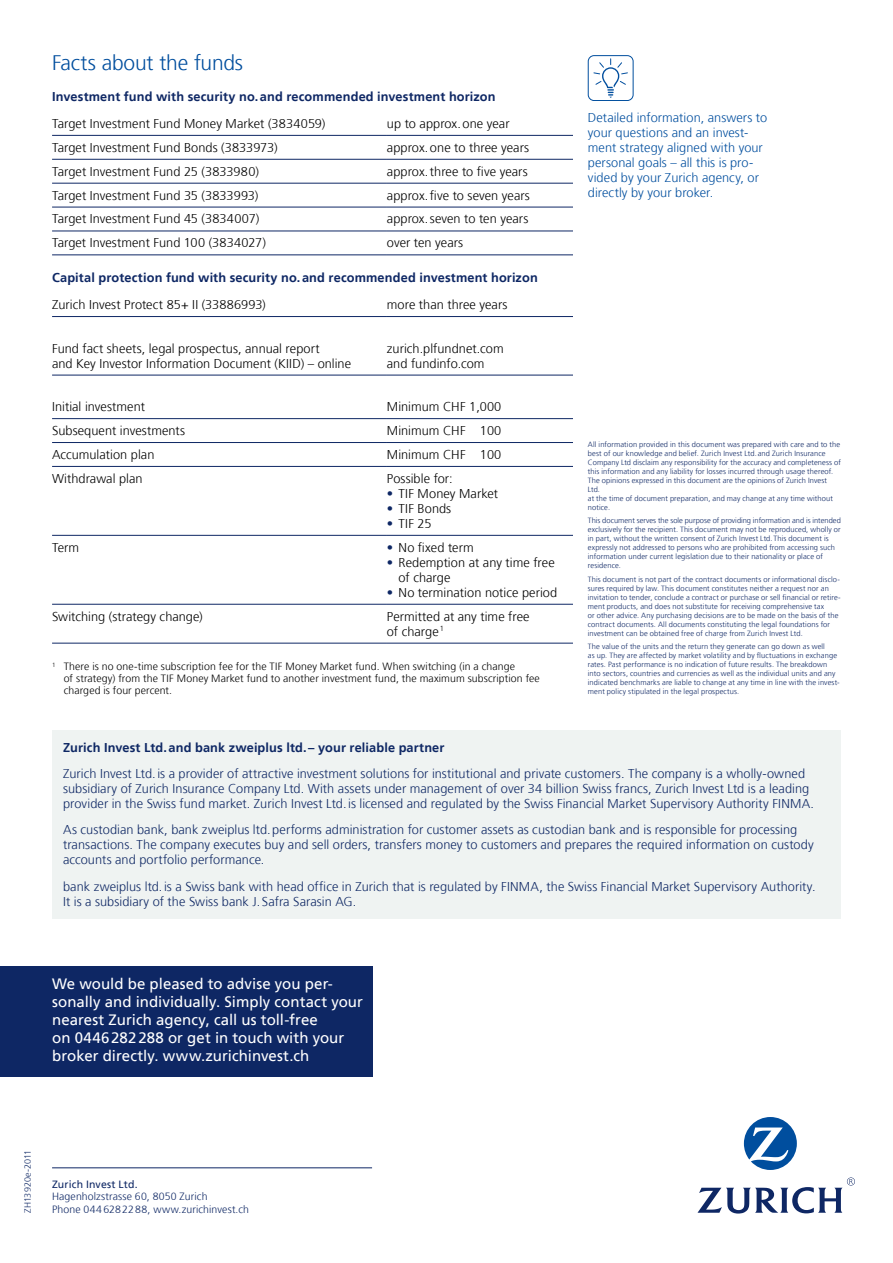
<style>
.page{position:relative;width:893px;height:1263px;background:#fff}
.page>*{position:absolute;margin:0;border:0;box-sizing:border-box;transform-origin:0 0}
.t1{font:300 21px "Frutiger";letter-spacing:-.01em;color:#004e9e}
.t2{font:15px/18px "Frutiger";letter-spacing:.005em;color:#fff}
.t3{font:300 12.75px/15px "Frutiger";letter-spacing:.005em;color:#0e2764}
.t4{font:300 12.75px/15px "Frutiger";letter-spacing:.005em;color:#000}
.t5{font:700 12.75px "Frutiger";letter-spacing:.01em;color:#0e2764}
.t6{font:300 12.75px/15px "Frutiger";letter-spacing:.005em;color:#004e9e}
.t7{font:300 10.5px/12px "Frutiger";letter-spacing:.01em;color:#000}
.t8{font:300 10.5px "Frutiger";letter-spacing:.015em;color:#0e2764}
.t9{font:10.5px "Frutiger";letter-spacing:.015em;color:#0e2764}
.t10{font:300 9px "Frutiger";color:#0e2764}
.t11{font:300 7.5px/9px "Frutiger";letter-spacing:.015em;color:#0e2764}
.s1{color:#0e2764}
</style>
<div class="page">
<hr style="left:52px;top:1167px;width:320px;height:1px;background:#0e2764">
<div style="left:0;top:966px;width:372px;height:111px;background:#0e2764"></div>
<hr style="left:52px;top:135px;width:335px;height:1px;background:#0e2764">
<hr style="left:387px;top:135px;width:186px;height:1px;background:#0e2764">
<hr style="left:52px;top:159px;width:335px;height:1px;background:#0e2764">
<hr style="left:387px;top:159px;width:186px;height:1px;background:#0e2764">
<hr style="left:52px;top:183px;width:335px;height:1px;background:#0e2764">
<hr style="left:387px;top:183px;width:186px;height:1px;background:#0e2764">
<hr style="left:52px;top:207px;width:335px;height:1px;background:#0e2764">
<hr style="left:387px;top:207px;width:186px;height:1px;background:#0e2764">
<hr style="left:52px;top:231px;width:335px;height:1px;background:#0e2764">
<hr style="left:387px;top:231px;width:186px;height:1px;background:#0e2764">
<hr style="left:52px;top:255px;width:335px;height:1px;background:#0e2764">
<hr style="left:387px;top:255px;width:186px;height:1px;background:#0e2764">
<hr style="left:52px;top:316px;width:335px;height:1px;background:#0e2764">
<hr style="left:387px;top:316px;width:186px;height:1px;background:#0e2764">
<hr style="left:52px;top:375px;width:335px;height:1px;background:#0e2764">
<hr style="left:387px;top:375px;width:186px;height:1px;background:#0e2764">
<hr style="left:52px;top:418px;width:335px;height:1px;background:#0e2764">
<hr style="left:387px;top:418px;width:186px;height:1px;background:#0e2764">
<hr style="left:52px;top:442px;width:335px;height:1px;background:#0e2764">
<hr style="left:387px;top:442px;width:186px;height:1px;background:#0e2764">
<hr style="left:52px;top:466px;width:335px;height:1px;background:#0e2764">
<hr style="left:387px;top:466px;width:186px;height:1px;background:#0e2764">
<hr style="left:52px;top:535px;width:335px;height:1px;background:#0e2764">
<hr style="left:387px;top:535px;width:186px;height:1px;background:#0e2764">
<hr style="left:52px;top:604px;width:335px;height:1px;background:#0e2764">
<hr style="left:387px;top:604px;width:186px;height:1px;background:#0e2764">
<hr style="left:52px;top:643px;width:335px;height:1px;background:#0e2764">
<hr style="left:387px;top:643px;width:186px;height:1px;background:#0e2764">
<div style="left:588px;top:55px;width:45px;height:46px;border:1px solid #004e9e;border-radius:6px"></div>
<svg style="left:593px;top:58px;width:35px;height:40px"></svg>
<div style="left:52px;top:730px;width:789px;height:188px;background:#eff3f2"></div>
<svg style="left:744px;top:1117px;width:53px;height:53px"></svg>
<svg style="left:697px;top:1177px;width:158px;height:36px"></svg>
<h1 class="t1" style="left:52px;top:51px;width:192px">Facts about the funds</h1>
<h3 class="t5" style="left:52px;top:89px;width:445px">Investment fund with security no.and recommended investment horizon</h3>
<h3 class="t4" style="left:52px;top:116px;width:275px">Target Investment Fund Money Market (3834059)</h3>
<h3 class="t4" style="left:387px;top:116px;width:124px">up to approx.one year</h3>
<h3 class="t4" style="left:52px;top:140px;width:227px">Target Investment Fund Bonds (3833973)</h3>
<h3 class="t4" style="left:387px;top:140px;width:144px">approx.one to three years</h3>
<h3 class="t4" style="left:52px;top:164px;width:208px">Target Investment Fund 25 (3833980)</h3>
<h3 class="t4" style="left:387px;top:164px;width:142px">approx.three to five years</h3>
<h3 class="t4" style="left:52px;top:188px;width:208px">Target Investment Fund 35 (3833993)</h3>
<h3 class="t4" style="left:387px;top:188px;width:144px">approx.five to seven years</h3>
<h3 class="t4" style="left:52px;top:212px;width:209px">Target Investment Fund 45 (3834007)</h3>
<h3 class="t4" style="left:387px;top:212px;width:143px">approx.seven to ten years</h3>
<h3 class="t4" style="left:52px;top:236px;width:215px">Target Investment Fund 100 (3834027)</h3>
<h3 class="t4" style="left:387px;top:236px;width:78px">over ten years</h3>
<h3 class="t5" style="left:52px;top:270px;width:487px">Capital protection fund with security no.and recommended investment horizon</h3>
<h3 class="t4" style="left:52px;top:297px;width:215px">Zurich Invest Protect 85+ II (33886993)</h3>
<h3 class="t4" style="left:387px;top:297px;width:122px">more than three years</h3>
<h3 class="t4" style="left:52px;top:341px;width:301px">Fund fact sheets, legal prospectus, annual report<br>and Key Investor Information Document (KIID) – online</h3>
<h3 class="t4" style="left:387px;top:341px;width:118px">zurich.plfundnet.com and fundinfo.com</h3>
<h3 class="t4" style="left:52px;top:399px;width:94px">Initial investment</h3>
<h3 class="t4" style="left:387px;top:399px;width:116px">Minimum CHF 1,000</h3>
<h3 class="t4" style="left:52px;top:423px;width:135px">Subsequent investments</h3>
<h3 class="t4" style="left:387px;top:423px;width:116px">Minimum CHF 100</h3>
<h3 class="t4" style="left:52px;top:447px;width:104px">Accumulation plan</h3>
<h3 class="t4" style="left:387px;top:447px;width:116px">Minimum CHF 100</h3>
<h3 class="t4" style="left:52px;top:471px;width:92px">Withdrawal plan</h3>
<h3 class="t4" style="left:387px;top:471px;width:67px">Possible for:</h3>
<h3 class="t4" style="left:387px;top:486px;width:113px"><span class="s1">•</span> TIF Money Market</h3>
<h3 class="t4" style="left:387px;top:501px;width:66px"><span class="s1">•</span> TIF Bonds</h3>
<h3 class="t4" style="left:387px;top:516px;width:46px"><span class="s1">•</span> TIF 25</h3>
<h3 class="t4" style="left:52px;top:540px;width:29px">Term</h3>
<h3 class="t4" style="left:387px;top:540px;width:88px"><span class="s1">•</span> No fixed term</h3>
<h3 class="t4" style="left:399px;top:555px;width:158px;text-indent:-12px"><span class="s1">•</span> Redemption at any time free of charge</h3>
<h3 class="t4" style="left:387px;top:585px;width:172px"><span class="s1">•</span> No termination notice period</h3>
<h3 class="t4" style="left:52px;top:609px;width:152px">Switching (strategy change)</h3>
<h3 class="t4" style="left:387px;top:609px;width:144px">Permitted at any time free of charge<sup>1</sup></h3>
<h3 class="t7" style="left:64px;top:661px;width:478px;text-indent:-12px"><sup>1</sup> There is no one-time subscription fee for the TIF Money Market fund. When switching (in a change<br>of strategy) from the TIF Money Market fund to another investment fund, the maximum subscription fee charged is four percent.</h3>
<h3 class="t6" style="left:588px;top:110px;width:181px">Detailed information, answers to your questions and an invest&shy;ment strategy aligned with your personal goals – all this is pro&shy;vided by your Zurich agency, or directly by your broker.</h3>
<p class="t11" style="left:588px;top:440px;width:254px">All information provided in this document was prepared with care and to the best of our knowledge and belief. Zurich Invest Ltd.and Zurich Insurance Company Ltd disclaim any responsibility for the accuracy and completeness of this information and any liability for losses incurred through usage thereof.<br>The opinions expressed in this document are the opinions of Zurich Invest Ltd.<br>at the time of document preparation, and may change at any time without notice.</p>
<p class="t11" style="left:588px;top:516px;width:254px">This document serves the sole purpose of providing information and is intended exclusively for the recipient. This document may not be reproduced, wholly or in part, without the written consent of Zurich Invest Ltd.This document is expressly not addressed to persons who are prohibited from accessing such information under current legislation due to their nationality or place of residence.</p>
<p class="t11" style="left:588px;top:575px;width:254px">This document is not part of the contract documents or informational disclo&shy;sures required by law. This document constitutes neither a request nor an invitation to tender, conclude a contract or purchase or sell financial or retire&shy;ment products, and does not substitute for receiving comprehensive tax<br>or other advice. Any purchasing decisions are to be made on the basis of the contract documents. All documents constituting the legal foundations for investment can be obtained free of charge from Zurich Invest Ltd.</p>
<p class="t11" style="left:588px;top:642px;width:253px">The value of the units and the return they generate can go down as well<br>as up. They are affected by market volatility and by fluctuations in exchange rates. Past performance is no indication of future results. The breakdown into sectors, countries and currencies as well as the individual units and any indicated benchmarks are liable to change at any time in line with the invest&shy;ment policy stipulated in the legal prospectus.</p>
<h3 class="t5" style="left:63px;top:740px;width:383px">Zurich Invest Ltd.and bank zweiplus ltd.– your reliable partner</h3>
<p class="t3" style="left:63px;top:766px;width:752px">Zurich Invest Ltd.is a provider of attractive investment solutions for institutional and private customers. The company is a wholly-owned subsidiary of Zurich Insurance Company Ltd. With assets under management of over 34 billion Swiss francs, Zurich Invest Ltd is a leading provider in the Swiss fund market. Zurich Invest Ltd.is licensed and regulated by the Swiss Financial Market Supervisory Authority FINMA.</p>
<p class="t3" style="left:63px;top:823px;width:752px">As custodian bank, bank zweiplus ltd.performs administration for customer assets as custodian bank and is responsible for processing transactions. The company executes buy and sell orders, transfers money to customers and prepares the required information on custody accounts and portfolio performance.</p>
<h3 class="t3" style="left:63px;top:879px;width:754px">bank zweiplus ltd.is a Swiss bank with head office in Zurich that is regulated by FINMA, the Swiss Financial Market Supervisory Authority.<br>It is a subsidiary of the Swiss bank J.Safra Sarasin AG.</h3>
<h2 class="t2" style="left:52px;top:975px;width:312px">We would be pleased to advise you per&shy;sonally and individually. Simply contact your nearest Zurich agency, call us toll-free<br>on 0446282288 or get in touch with your broker directly. www.zurichinvest.ch</h2>
<p class="t10" style="left:23px;top:1213px;width:64px;rotate:-90deg">ZH13920e-2011</p>
<h3 class="t9" style="left:52px;top:1178px;width:87px">Zurich Invest Ltd.</h3>
<h3 class="t8" style="left:52px;top:1191px;width:157px">Hagenholzstrasse 60, 8050 Zurich</h3>
<h3 class="t8" style="left:52px;top:1203px;width:198px">Phone 0446282288, www.zurichinvest.ch</h3>
</div>
